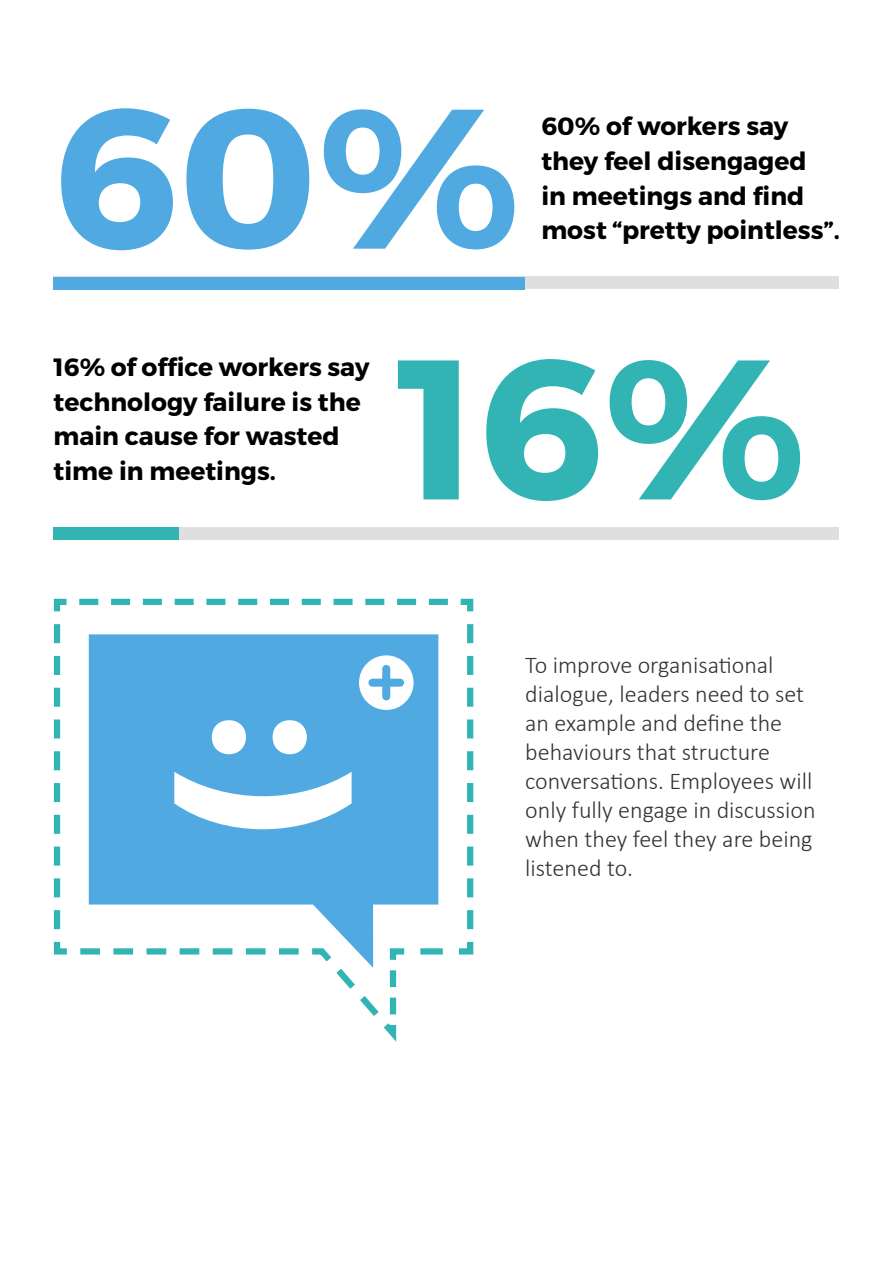
<style>
.page{position:relative;width:893px;height:1263px;background:#fff}
.page>*{position:absolute;margin:0;border:0;box-sizing:border-box;transform-origin:0 0}
.t1{font:700 198.3px "Montserrat";color:#50aae1}
.t2{font:700 198.3px "Montserrat";color:#32b4b4}
.t3{font:700 25.05px/34.8px "Montserrat";color:#000}
.t4{font:300 24.15px/29px "Calibri";color:#333}
</style>
<div class="page">
<div style="left:54px;top:277px;width:785px;height:12px;background:#dfdfdf"></div>
<div style="left:54px;top:277px;width:471px;height:12px;background:#50aae1"></div>
<div style="left:54px;top:527px;width:785px;height:13px;background:#dfdfdf"></div>
<div style="left:54px;top:528px;width:125px;height:12px;background:#32b4b4"></div>
<svg style="left:53px;top:598px;width:421px;height:444px"></svg>
<svg style="left:89px;top:634px;width:349px;height:334px;fill:#50aae1"></svg>
<svg style="left:359px;top:655px;width:55px;height:55px"></svg>
<svg style="left:174px;top:720px;width:178px;height:109px"></svg>
<h1 class="t1" style="left:53px;top:55px;width:469px">60%</h1>
<p class="t3" style="left:541px;top:109px;width:267px">60% of workers say they feel disengaged in meetings and find</p>
<p class="t3" style="left:541px;top:213px;width:300px">most “pretty pointless”.</p>
<p class="t3" style="left:54px;top:350px;width:317px">16% of office workers say technology failure is the main cause for wasted time in meetings.</p>
<h1 class="t2" style="left:396px;top:306px;width:411px">16%</h1>
<p class="t4" style="left:525px;top:651px;width:292px">To improve organisational dialogue, leaders need to set an example and define the behaviours that structure conversations. Employees will only fully engage in discussion when they feel they are being listened to.</p>
</div>
